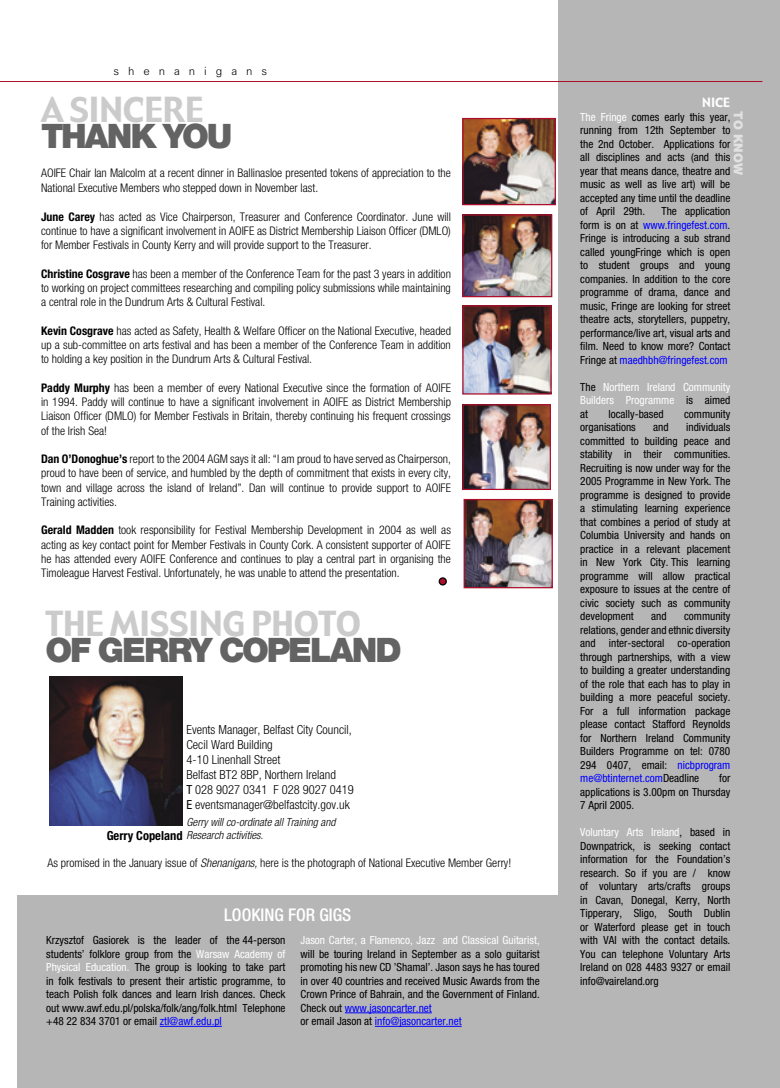
<style>
.page{position:relative;width:780px;height:1088px;background:#fff}
.page>*{position:absolute;margin:0;border:0;box-sizing:border-box;transform-origin:0 0}
.t1{font:33.75px "Gadget";letter-spacing:-.005em;color:#cbcbcb}
.t2{font:900 33.75px "Helvetica Neue";letter-spacing:-.065em;color:#636363}
.t3{font:500 condensed 17.5px "Helvetica Neue";color:#fff}
.t4{font:300 condensed 12.5px/15px "Helvetica Neue";color:#000}
.t5{font:900 12.5px "Helvetica Neue";color:#e1e1e1}
.t6{font:12.5px "Gadget";color:#fff}
.t7{font:300 condensed 11.88px/14.2px "Helvetica Neue";color:#000;text-align:justify}
.t8{font:condensed 11.25px/13.5px "Helvetica Neue";color:#000;text-align:justify}
.t9{font:condensed 11.25px/13.5px "Helvetica Neue";color:#fff;text-align:justify}
.t10{font:italic 300 condensed 11.25px/13.5px "Helvetica Neue";color:#000}
.t11{font:300 11.25px "Zurich BT";letter-spacing:.8em;color:#000}
.s1{font-weight:700}
.s2{font-weight:400}
.s3{font-weight:700;font-style:normal;font-size:12.5px}
.s4{font-style:italic}
.s5{color:#fff}
.s6{color:#00f}
.s7{color:#000}
</style>
<div class="page">
<div style="left:558px;top:0;width:222px;height:1088px;background:#b6b6b6"></div>
<hr style="left:0;top:81px;width:762px;height:1px;background:#ad0e2a">
<img style="left:464px;top:216px;width:86px;height:79px">
<div style="left:462px;top:214px;width:90px;height:83px;border:1px solid #ad0e2a"></div>
<img style="left:464px;top:307px;width:85px;height:86px">
<div style="left:462px;top:305px;width:89px;height:90px;border:1px solid #ad0e2a"></div>
<img style="left:464px;top:120px;width:90px;height:83px">
<div style="left:462px;top:118px;width:94px;height:87px;border:1px solid #ad0e2a"></div>
<img style="left:465px;top:501px;width:86px;height:85px">
<div style="left:463px;top:499px;width:90px;height:89px;border:1px solid #ad0e2a"></div>
<img style="left:464px;top:406px;width:85px;height:82px">
<div style="left:462px;top:404px;width:89px;height:86px;border:1px solid #ad0e2a"></div>
<svg style="left:439px;top:578px;width:7px;height:7px"></svg>
<div style="left:438px;top:577px;width:9px;height:8px;border:1px solid #000;border-radius:50%"></div>
<div style="left:18px;top:896px;width:543px;height:192px;background:#b6b6b6"></div>
<hr style="left:160px;top:1026px;width:62px;height:1px;background:#00f">
<hr style="left:345px;top:1012px;width:87px;height:1px;background:#00f">
<hr style="left:375px;top:1026px;width:86px;height:1px;background:#00f">
<img style="left:50px;top:676px;width:132px;height:150px">
<p class="t11" style="left:113px;top:64px;width:155px">shenanigans</p>
<h1 class="t1" style="left:41px;top:88px;width:164px">A SINCERE</h1>
<h1 class="t2" style="left:41px;top:116px;width:193px">THANK YOU</h1>
<p class="t7" style="left:41px;top:166px;width:411px">AOIFE Chair Ian Malcolm at a recent dinner in Ballinasloe presented tokens of appreciation to the<br>National Executive Members who stepped down in November last.</p>
<p class="t7" style="left:41px;top:209px;width:411px"><span class="s1">June Carey</span> has acted as Vice Chairperson, Treasurer and Conference Coordinator. June will continue to have a significant involvement in AOIFE as District Membership Liaison Officer (DMLO) for Member Festivals in County Kerry and will provide support to the Treasurer.</p>
<p class="t7" style="left:41px;top:266px;width:411px"><span class="s1">Christine Cosgrave</span> has been a member of the Conference Team for the past 3 years in addition to working on project committees researching and compiling policy submissions while maintaining a central role in the Dundrum Arts &amp; Cultural Festival.</p>
<p class="t7" style="left:41px;top:323px;width:411px"><span class="s1">Kevin Cosgrave</span> has acted as Safety, Health &amp; Welfare Officer on the National Executive, headed up a sub-committee on arts festival and has been a member of the Conference Team in addition to holding a key position in the Dundrum Arts &amp; Cultural Festival.</p>
<p class="t7" style="left:41px;top:380px;width:411px"><span class="s1">Paddy Murphy</span> has been a member of every National Executive since the formation of AOIFE in 1994. Paddy will continue to have a significant involvement in AOIFE as District Membership Liaison Officer (DMLO) for Member Festivals in Britain, thereby continuing his frequent crossings of the Irish Sea!</p>
<p class="t7" style="left:41px;top:452px;width:411px"><span class="s1">Dan O’Donoghue’s</span> report to the 2004 AGM says it all: “I am proud to have served as Chairperson, proud to have been of service, and humbled by the depth of commitment that exists in every city, town and village across the island of Ireland”. Dan will continue to provide support to AOIFE Training activities.</p>
<p class="t7" style="left:41px;top:523px;width:411px"><span class="s1">Gerald Madden</span> took responsibility for Festival Membership Development in 2004 as well as acting as key contact point for Member Festivals in County Cork. A consistent supporter of AOIFE he has attended every AOIFE Conference and continues to play a central part in organising the Timoleague Harvest Festival. Unfortunately, he was unable to attend the presentation.</p>
<h1 class="t1" style="left:45px;top:602px;width:317px">THE MISSING PHOTO</h1>
<h1 class="t2" style="left:45px;top:630px;width:358px">OF GERRY COPELAND</h1>
<p class="t4" style="left:186px;top:722px;width:169px">Events Manager, Belfast City Council,<br>Cecil Ward Building<br>4-10 Linenhall Street<br>Belfast BT2 8BP, Northern Ireland<br><span class="s2">T</span> 028 9027 0341 F 028 9027 0419<br><span class="s2">E</span> eventsmanager@belfastcity.gov.uk</p>
<p class="t10" style="left:107px;top:815px;width:230px;text-indent:80px">Gerry will co-ordinate all Training and<br><span class="s3">Gerry Copeland</span> Research activities.</p>
<p class="t7" style="left:47px;top:856px;width:465px">As promised in the January issue of <span class="s4">Shenanigans,</span> here is the photograph of National Executive Member Gerry!</p>
<h2 class="t3" style="left:224px;top:904px;width:129px">LOOKING FOR GIGS</h2>
<p class="t8" style="left:46px;top:933px;width:241px">Krzysztof Gasiorek is the leader of the 44-person students’ folklore group from the <span class="s5">Warsaw Academy of Physical Education.</span> The group is looking to take part in folk festivals to present their artistic programme, to teach Polish folk dances and learn Irish dances. Check out www.awf.edu.pl/polska/folk/ang/folk.html Telephone +48 22 834 3701 or email <span class="s6">ztl@awf.edu.pl</span></p>
<p class="t9" style="left:300px;top:933px;width:241px">Jason Carter, a Flamenco, Jazz and Classical Guitarist,</p>
<p class="t8" style="left:300px;top:947px;width:241px;text-align:left">will be touring Ireland in September as a solo guitarist promoting his new CD ’Shamal’. Jason says he has toured in over 40 countries and received Music Awards from the Crown Prince of Bahrain, and the Government of Finland.<br>Check out <span class="s6">www.jasoncarter.net<br></span>or email Jason at <span class="s6">info@jasoncarter.net</span></p>
<p class="t6" style="left:702px;top:94px;width:29px">NICE</p>
<p class="t5" style="left:745px;top:111px;width:65px;rotate:90deg">TO KNOW</p>
<p class="t8" style="left:580px;top:110px;width:152px"><span class="s5">The Fringe</span> comes early this year, running from 12th September to the 2nd October. Applications for all disciplines and acts (and this year that means dance, theatre and music as well as live art) will be accepted any time until the deadline of April 29th.</p>
<p class="t8" style="left:580px;top:204px;width:152px;text-indent:81px">The application form is on at <span class="s6">www.fringefest.com</span>.<br>Fringe is introducing a sub strand called youngFringe which is open to student groups and young companies. In addition to the core programme of drama, dance and music, Fringe are looking for street theatre acts, storytellers, puppetry, performance/live art, visual arts and film. Need to know more? Contact Fringe at <span class="s6">maedhbh@fringefest.com</span></p>
<p class="t9" style="left:580px;top:380px;width:151px"><span class="s7">The</span> Northern Ireland Community Builders Programme <span class="s7">is aimed at</span></p>
<p class="t8" style="left:608px;top:407px;width:57px">locally-based</p>
<p class="t8" style="left:684px;top:407px;width:48px">community</p>
<p class="t8" style="left:580px;top:420px;width:57px">organisations</p>
<p class="t8" style="left:653px;top:420px;width:17px">and</p>
<p class="t8" style="left:580px;top:420px;width:152px;text-indent:106px">individuals committed to building peace and stability in their communities.<br>Recruiting is now under way for the 2005 Programme in New York. The programme is designed to provide a stimulating learning experience that combines a period of study at Columbia University and hands on practice in a relevant placement in New York City. This learning programme will allow practical exposure to issues at the centre of civic society such as community development</p>
<p class="t8" style="left:580px;top:609px;width:152px;text-indent:104px">community relations, gender and ethnic diversity and inter-sectoral co-operation through partnerships, with a view to building a greater understanding of the role that each has to play in building a more peaceful society.<br>For a full information package please contact Stafford Reynolds for Northern Ireland Community Builders Programme on tel: 0780<br>294 0407, email: <span class="s6">nicbprogram me@btinternet.com</span>Deadline</p>
<p class="t8" style="left:651px;top:609px;width:17px">and</p>
<p class="t8" style="left:580px;top:771px;width:151px;text-indent:139px">for applications is 3.00pm on Thursday 7 April 2005.</p>
<p class="t8" style="left:580px;top:825px;width:152px"><span class="s5">Voluntary Arts Ireland</span>, based in Downpatrick, is seeking contact information for the Foundation’s research. So if you are / know of voluntary arts/crafts groups in Cavan, Donegal, Kerry, North Tipperary, Sligo, South Dublin or Waterford please get in touch with VAI with the contact details.<br>You can telephone Voluntary Arts Ireland on 028 4483 9327 or email info@vaireland.org</p>
</div>
